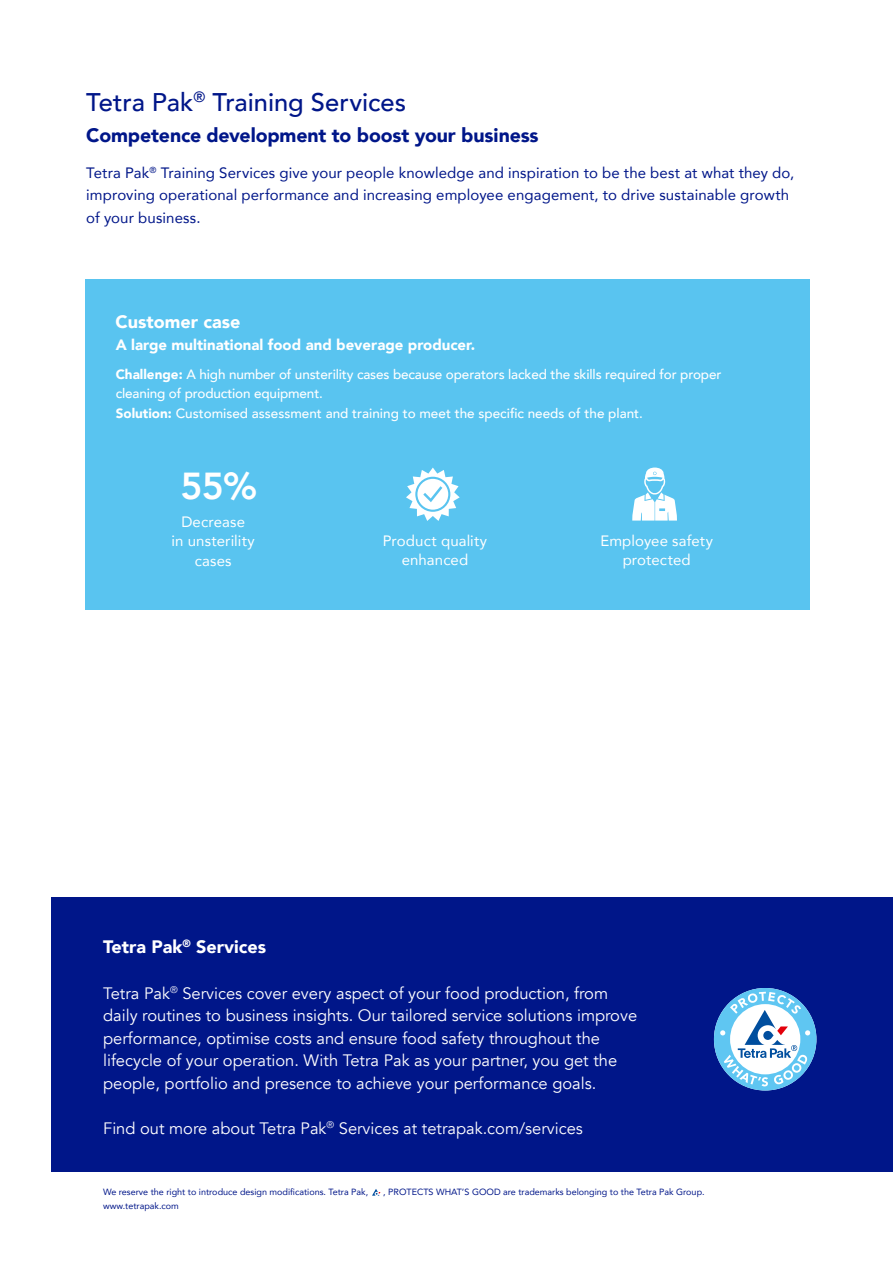
<style>
.page{position:relative;width:893px;height:1263px;background:#fff}
.page>*{position:absolute;margin:0;border:0;box-sizing:border-box;transform-origin:0 0}
.t1{font:800 37.5px "Avenir";color:#fff}
.t2{font:500 25.5px "Avenir";color:#001689}
.t3{font:900 19.5px "Avenir";letter-spacing:-.01em;color:#001689}
.t4{font:900 18px "Avenir";color:#fff}
.t5{font:16.5px/22.5px "Avenir";color:#fff}
.t6{font:15px/22.5px "Avenir";letter-spacing:.005em;color:#001689}
.t7{font:15px/19.5px "Avenir";letter-spacing:.01em;color:#fff;text-align:center}
.t8{font:900 15px "Avenir";color:#fff}
.t9{font:500 13.5px/19.5px "Avenir";letter-spacing:-.01em;color:#fff}
.t10{font:9px "Avenir";color:#001689}
.s1{font-weight:900}
</style>
<div class="page">
<div style="left:51px;top:897px;width:842px;height:274px;background:#001689"></div>
<svg style="left:714px;top:988px;width:102px;height:102px"></svg>
<svg style="left:372px;top:1189px;width:9px;height:7px"></svg>
<div style="left:85px;top:279px;width:724px;height:330px;background:#59c4f0"></div>
<svg style="left:632px;top:467px;width:45px;height:54px"></svg>
<svg style="left:406px;top:467px;width:54px;height:54px"></svg>
<h2 class="t2" style="left:86px;top:80px;width:321px">Tetra Pak<sup>®</sup> Training Services</h2>
<p class="t3" style="left:86px;top:119px;width:454px">Competence development to boost your business</p>
<p class="t6" style="left:86px;top:161px;width:710px">Tetra Pak<sup>®</sup> Training Services give your people knowledge and inspiration to be the best at what they do, improving operational performance and increasing employee engagement, to drive sustainable growth of your business.</p>
<p class="t4" style="left:116px;top:306px;width:126px">Customer case</p>
<p class="t8" style="left:116px;top:332px;width:361px">A large multinational food and beverage producer.</p>
<p class="t9" style="left:116px;top:364px;width:607px"><span class="s1">Challenge:</span> A high number of unsterility cases because operators lacked the skills required for proper cleaning of production equipment.<br><span class="s1">Solution:</span> Customised assessment and training to meet the specific needs of the plant.</p>
<h1 class="t1" style="left:180px;top:457px;width:78px">55%</h1>
<p class="t7" style="left:172px;top:511px;width:85px">Decrease<br>in unsterility cases</p>
<p class="t7" style="left:383px;top:530px;width:106px">Product quality enhanced</p>
<p class="t7" style="left:600px;top:530px;width:114px">Employee safety protected</p>
<p class="t4" style="left:103px;top:931px;width:165px">Tetra Pak<sup>®</sup> Services</p>
<p class="t5" style="left:103px;top:982px;width:536px">Tetra Pak<sup>®</sup> Services cover every aspect of your food production, from daily routines to business insights. Our tailored service solutions improve performance, optimise costs and ensure food safety throughout the lifecycle of your operation. With Tetra Pak as your partner, you get the people, portfolio and presence to achieve your performance goals.</p>
<p class="t5" style="left:103px;top:1117px;width:481px">Find out more about Tetra Pak<sup>®</sup> Services at tetrapak.com/services</p>
<p class="t10" style="left:103px;top:1185px;width:267px">We reserve the right to introduce design modifications. Tetra Pak,</p>
<p class="t10" style="left:383px;top:1185px;width:323px">, PROTECTS WHAT’S GOOD are trademarks belonging to the Tetra Pak Group.</p>
<p class="t10" style="left:103px;top:1198px;width:77px">www.tetrapak.com</p>
</div>
